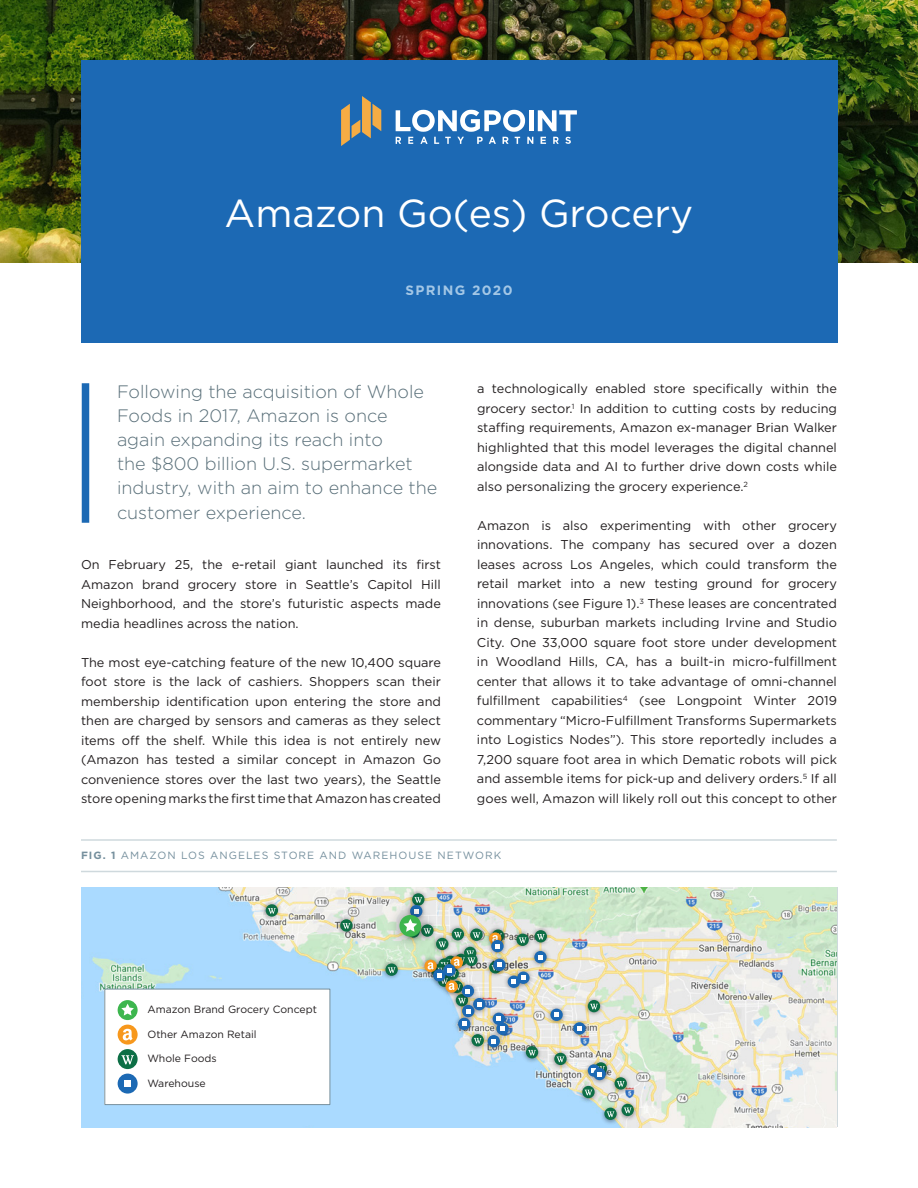
<style>
.page{position:relative;width:918px;height:1188px;background:#fff}
.page>*{position:absolute;margin:0;border:0;box-sizing:border-box;transform-origin:0 0}
.t1{font:39px "Gotham";color:#fff}
.t2{font:300 18px/24.3px "Gotham";color:#586e78}
.t3{font:700 13.5px "Gotham";letter-spacing:.1em;color:#d1e7f7}
.t4{font:12.75px/19.5px "Gotham";color:#231f20;text-align:justify}
.t5{font:10.5px "Gotham";color:#231f20}
.t6{font:10.5px "Gotham";letter-spacing:.1em;color:#758f9d}
.s1{font-weight:700}
</style>
<div class="page">
<img style="left:0;top:0;width:918px;height:262px">
<div style="left:82px;top:383px;width:7px;height:140px;background:#1c69b4"></div>
<div style="left:81px;top:61px;width:756px;height:282px;background:#1c69b4"></div>
<svg style="left:341px;top:96px;width:40px;height:50px"></svg>
<svg style="left:396px;top:110px;width:181px;height:34px"></svg>
<hr style="left:81px;top:871px;width:756px;height:1px;background:#cfd9dd">
<hr style="left:81px;top:839px;width:756px;height:2px;background:#cfd9dd">
<img style="left:81px;top:887px;width:756px;height:240px">
<img style="left:259px;top:887px;width:382px;height:240px">
<svg style="left:266px;top:904px;width:12px;height:13px"></svg>
<svg style="left:268px;top:908px;width:8px;height:6px"></svg>
<svg style="left:340px;top:919px;width:13px;height:13px"></svg>
<svg style="left:343px;top:923px;width:7px;height:6px"></svg>
<svg style="left:412px;top:893px;width:12px;height:13px"></svg>
<svg style="left:385px;top:964px;width:13px;height:12px"></svg>
<svg style="left:388px;top:967px;width:8px;height:6px"></svg>
<svg style="left:582px;top:1086px;width:13px;height:12px"></svg>
<svg style="left:585px;top:1090px;width:7px;height:5px"></svg>
<svg style="left:615px;top:1077px;width:12px;height:13px"></svg>
<svg style="left:617px;top:1081px;width:8px;height:6px"></svg>
<svg style="left:622px;top:1104px;width:12px;height:12px"></svg>
<svg style="left:624px;top:1108px;width:8px;height:5px"></svg>
<svg style="left:604px;top:1108px;width:13px;height:12px"></svg>
<svg style="left:607px;top:1111px;width:7px;height:6px"></svg>
<img style="left:403px;top:898px;width:210px;height:189px">
<svg style="left:488px;top:1035px;width:12px;height:12px"></svg>
<svg style="left:492px;top:1039px;width:4px;height:4px"></svg>
<div style="left:496px;top:1023px;width:13px;height:12px;background:#1c69b4;border-radius:50%"></div>
<svg style="left:500px;top:1027px;width:5px;height:4px"></svg>
<div style="left:493px;top:1013px;width:12px;height:12px;background:#1c69b4;border-radius:50%"></div>
<svg style="left:497px;top:1017px;width:4px;height:4px"></svg>
<svg style="left:458px;top:1018px;width:12px;height:12px"></svg>
<svg style="left:462px;top:1022px;width:4px;height:4px"></svg>
<svg style="left:462px;top:1005px;width:12px;height:12px"></svg>
<svg style="left:473px;top:998px;width:13px;height:12px"></svg>
<img style="left:423px;top:928px;width:58px;height:85px">
<svg style="left:517px;top:972px;width:13px;height:12px"></svg>
<svg style="left:493px;top:959px;width:13px;height:12px"></svg>
<svg style="left:491px;top:963px;width:11px;height:8px"></svg>
<svg style="left:491px;top:940px;width:13px;height:12px"></svg>
<svg style="left:492px;top:933px;width:10px;height:15px"></svg>
<svg style="left:534px;top:951px;width:13px;height:12px"></svg>
<svg style="left:538px;top:955px;width:5px;height:4px"></svg>
<svg style="left:508px;top:976px;width:12px;height:12px"></svg>
<svg style="left:512px;top:976px;width:14px;height:8px"></svg>
<svg style="left:550px;top:1009px;width:13px;height:12px"></svg>
<svg style="left:554px;top:1013px;width:5px;height:4px"></svg>
<svg style="left:573px;top:1022px;width:13px;height:13px"></svg>
<svg style="left:577px;top:1026px;width:5px;height:5px"></svg>
<svg style="left:588px;top:1064px;width:12px;height:13px"></svg>
<svg style="left:593px;top:1068px;width:13px;height:12px"></svg>
<svg style="left:592px;top:1066px;width:13px;height:10px"></svg>
<img style="left:380px;top:896px;width:61px;height:60px">
<svg style="left:399px;top:915px;width:22px;height:22px"></svg>
<svg style="left:403px;top:919px;width:14px;height:16px"></svg>
<div style="left:105px;top:989px;width:225px;height:116px;background:#fff"></div>
<div style="left:104px;top:989px;width:226px;height:116px;border:1px solid #758f9d"></div>
<div style="left:118px;top:1049px;width:20px;height:20px;background:#0d6f46;border-radius:50%"></div>
<svg style="left:121px;top:1055px;width:13px;height:9px"></svg>
<div style="left:118px;top:1025px;width:20px;height:20px;background:#f7981d;border-radius:50%"></div>
<svg style="left:123px;top:1029px;width:10px;height:11px"></svg>
<div style="left:118px;top:1074px;width:20px;height:20px;background:#1c69b4;border-radius:50%"></div>
<div style="left:124px;top:1080px;width:7px;height:7px;background:#fff"></div>
<div style="left:118px;top:1000px;width:20px;height:20px;background:#3db64e;border-radius:50%"></div>
<svg style="left:121px;top:1004px;width:13px;height:12px"></svg>
<h1 class="t1" style="left:225px;top:196px;width:470px">Amazon Go(es) Grocery</h1>
<p class="t3" style="left:405px;top:284px;width:109px">SPRING 2020</p>
<h2 class="t2" style="left:117px;top:380px;width:322px">Following the acquisition of Whole<br>Foods in 2017, Amazon is once again expanding its reach into<br>the $800 billion U.S. supermarket industry, with an aim to enhance the customer experience.</h2>
<p class="t4" style="left:81px;top:556px;width:362px">On February 25, the e-retail giant launched its first Amazon brand grocery store in Seattle’s Capitol Hill Neighborhood, and the store’s futuristic aspects made media headlines across the nation.</p>
<p class="t4" style="left:81px;top:653px;width:362px">The most eye-catching feature of the new 10,400 square foot store is the lack of cashiers. Shoppers scan their membership identification upon entering the store and then are charged by sensors and cameras as they select items off the shelf. While this idea is not entirely new (Amazon has tested a similar concept in Amazon Go convenience stores over the last two years), the Seattle store opening marks the first time that Amazon has created</p>
<p class="t4" style="left:477px;top:380px;width:362px">a technologically enabled store specifically within the grocery sector.<sup>1</sup> In addition to cutting costs by reducing staffing requirements, Amazon ex-manager Brian Walker highlighted that this model leverages the digital channel alongside data and AI to further drive down costs while also personalizing the grocery experience.<sup>2</sup></p>
<p class="t4" style="left:477px;top:516px;width:362px">Amazon is also experimenting with other grocery innovations. The company has secured over a dozen leases across Los Angeles, which could transform the retail market into a new testing ground for grocery innovations (see Figure 1).<sup>3</sup> These leases are concentrated in dense, suburban markets including Irvine and Studio City. One 33,000 square foot store under development in Woodland Hills, CA, has a built-in micro-fulfillment center that allows it to take advantage of omni-channel fulfillment capabilities<sup>4</sup> (see Longpoint Winter 2019 commentary “Micro-Fulfillment Transforms Supermarkets into Logistics Nodes”). This store reportedly includes a 7,200 square foot area in which Dematic robots will pick and assemble items for pick-up and delivery orders.<sup>5</sup> If all goes well, Amazon will likely roll out this concept to other</p>
<p class="t6" style="left:81px;top:851px;width:422px"><span class="s1">FIG. 1</span> AMAZON LOS ANGELES STORE AND WAREHOUSE NETWORK</p>
<p class="t5" style="left:147px;top:1005px;width:171px">Amazon Brand Grocery Concept</p>
<p class="t5" style="left:147px;top:1029px;width:111px">Other Amazon Retail</p>
<p class="t5" style="left:147px;top:1054px;width:71px">Whole Foods</p>
<p class="t5" style="left:147px;top:1078px;width:60px">Warehouse</p>
</div>
